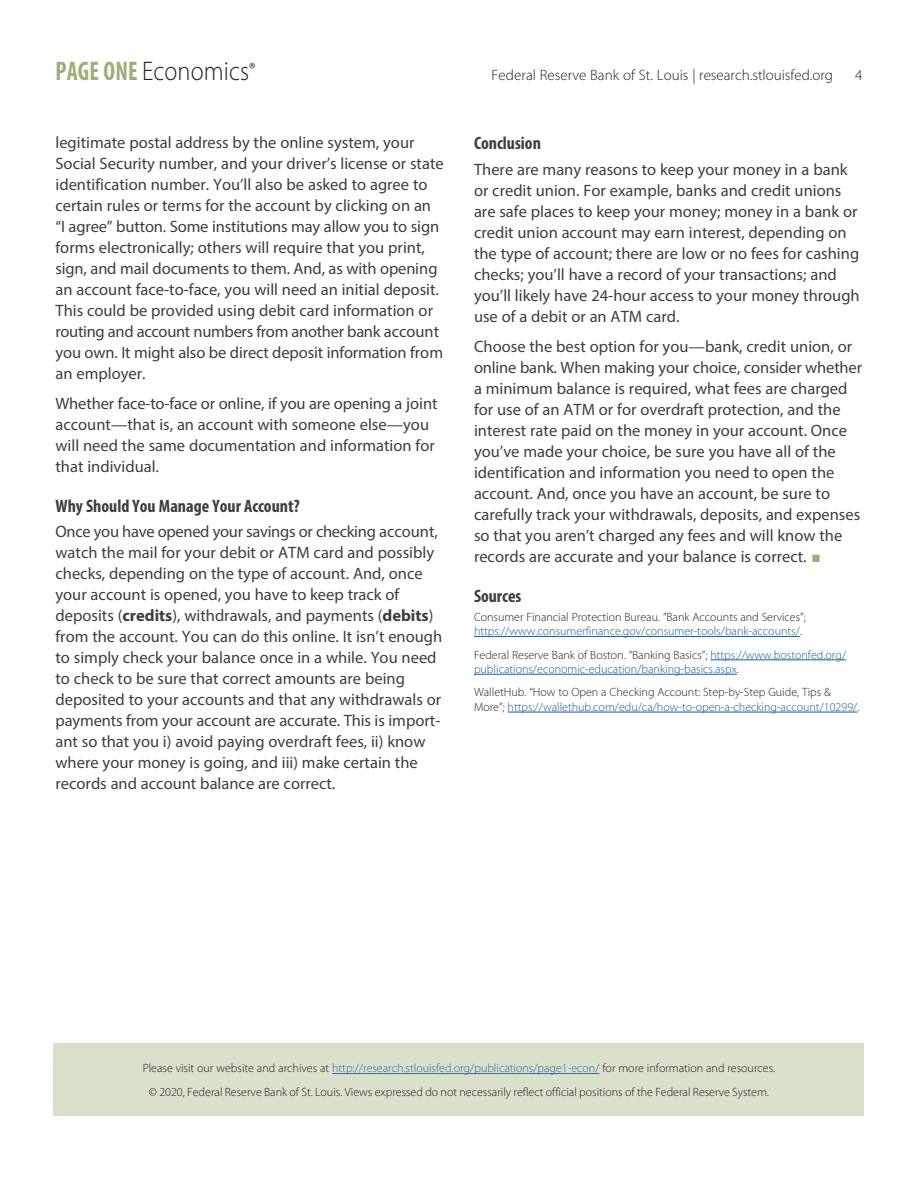
<style>
.page{position:relative;width:918px;height:1188px;background:#fff}
.page>*{position:absolute;margin:0;border:0;box-sizing:border-box;transform-origin:0 0}
.t1{font:300 27px "Myriad Pro";letter-spacing:.005em;color:#231f20;scale:.9 1}
.Section_Head_NEW{font:700 condensed 18px "Myriad Pro";color:#3e3e3f}
.t2{font:300 18px "Myriad Pro";color:#231f20;scale:.9 1}
.Text{font:16.5px/21px "Myriad Pro";color:#3e3e3f}
.t3{font:300 15px "Myriad Pro";letter-spacing:.005em;color:#231f20}
.Notes_and_Refs{font:300 12px/14.4px "Myriad Pro";color:#231f20}
.Notes_and_Refs-2{font:300 12px/14.4px "Myriad Pro";color:#175d9e}
.Text-2{font:300 12px "Myriad Pro";color:#231f20}
.Author_Note{font:300 12px "Myriad Pro";color:#231f20}
.s1{font-weight:700;font-stretch:condensed;color:#9ab07c}
.s2{font-weight:700}
.s3{color:#9ab07c}
.s4{color:#175d9e}
.s5{color:#231f20}
.s6{color:#3667a4}
</style>
<div class="page">
<hr style="left:474px;top:636px;width:326px;height:1px;background:#175d9e">
<hr style="left:710px;top:660px;width:136px;height:1px;background:#175d9e">
<hr style="left:474px;top:674px;width:263px;height:1px;background:#175d9e">
<hr style="left:508px;top:712px;width:349px;height:1px;background:#175d9e">
<div style="left:54px;top:1043px;width:810px;height:73px;background:#d9e0cc"></div>
<hr style="left:332px;top:1073px;width:268px;height:1px;background:#3667a4">
<p class="t1" style="left:56px;top:56px;width:217px"><span class="s1">PAGE ONE</span> Economics</p>
<p class="t3" style="left:492px;top:67px;width:343px">Federal Reserve Bank of St. Louis | research.stlouisfed.org</p>
<p class="t3" style="left:855px;top:67px;width:9px">4</p>
<p class="t2" style="left:249px;top:59px;width:9px">®</p>
<p class="Text" style="left:56px;top:132px;width:390px">legitimate postal address by the online system, your Social Security number, and your driver’s license or state identification number. You’ll also be asked to agree to certain rules or terms for the account by clicking on an “I agree” button. Some institutions may allow you to sign forms electronically; others will require that you print, sign, and mail documents to them. And, as with opening an account face-to-face, you will need an initial deposit.<br>This could be provided using debit card information or routing and account numbers from another bank account you own. It might also be direct deposit information from an employer.</p>
<p class="Text" style="left:56px;top:393px;width:384px">Whether face-to-face or online, if you are opening a joint account—that is, an account with someone else—you will need the same documentation and information for that individual.</p>
<p class="Section_Head_NEW" style="left:56px;top:494px;width:246px">Why Should You Manage Your Account?</p>
<p class="Text" style="left:56px;top:521px;width:388px">Once you have opened your savings or checking account, watch the mail for your debit or ATM card and possibly checks, depending on the type of account. And, once your account is opened, you have to keep track of deposits (<span class="s2">credits</span>), withdrawals, and payments (<span class="s2">debits</span>) from the account. You can do this online. It isn’t enough to simply check your balance once in a while. You need to check to be sure that correct amounts are being deposited to your accounts and that any withdrawals or payments from your account are accurate. This is import&shy;ant so that you i) avoid paying overdraft fees, ii) know where your money is going, and iii) make certain the records and account balance are correct.</p>
<p class="Section_Head_NEW" style="left:474px;top:132px;width:68px">Conclusion</p>
<p class="Text" style="left:474px;top:158px;width:387px">There are many reasons to keep your money in a bank or credit union. For example, banks and credit unions are safe places to keep your money; money in a bank or credit union account may earn interest, depending on the type of account; there are low or no fees for cashing checks; you’ll have a record of your transactions; and you’ll likely have 24-hour access to your money through use of a debit or an ATM card.</p>
<p class="Text" style="left:474px;top:335px;width:390px">Choose the best option for you—bank, credit union, or online bank. When making your choice, consider whether a minimum balance is required, what fees are charged for use of an ATM or for overdraft protection, and the interest rate paid on the money in your account. Once you’ve made your choice, be sure you have all of the identification and information you need to open the account. And, once you have an account, be sure to carefully track your withdrawals, deposits, and expenses so that you aren’t charged any fees and will know the records are accurate and your balance is correct. <span class="s3">■</span></p>
<p class="Section_Head_NEW" style="left:474px;top:585px;width:49px">Sources</p>
<p class="Notes_and_Refs" style="left:474px;top:610px;width:333px">Consumer Financial Protection Bureau. “Bank Accounts and Services”; <span class="s4">https://www.consumerfinance.gov/consumer-tools/bank-accounts/</span>.</p>
<p class="Notes_and_Refs-2" style="left:474px;top:648px;width:374px"><span class="s5">Federal Reserve Bank of Boston. “Banking Basics”;</span> https://www.bostonfed.org/ publications/economic-education/banking-basics.aspx<span class="s5">.</span></p>
<p class="Notes_and_Refs" style="left:474px;top:685px;width:387px">WalletHub. “How to Open a Checking Account: Step-by-Step Guide, Tips &amp;<br>More”; <span class="s4">https://wallethub.com/edu/ca/how-to-open-a-checking-account/10299/</span>.</p>
<p class="Text-2" style="left:143px;top:1062px;width:634px">Please visit our website and archives at <span class="s6">http://research.stlouisfed.org/publications/page1-econ/</span> for more information and resources.</p>
<p class="Author_Note" style="left:149px;top:1085px;width:622px">© 2020, Federal Reserve Bank of St. Louis. Views expressed do not necessarily reflect official positions of the Federal Reserve System.</p>
</div>
